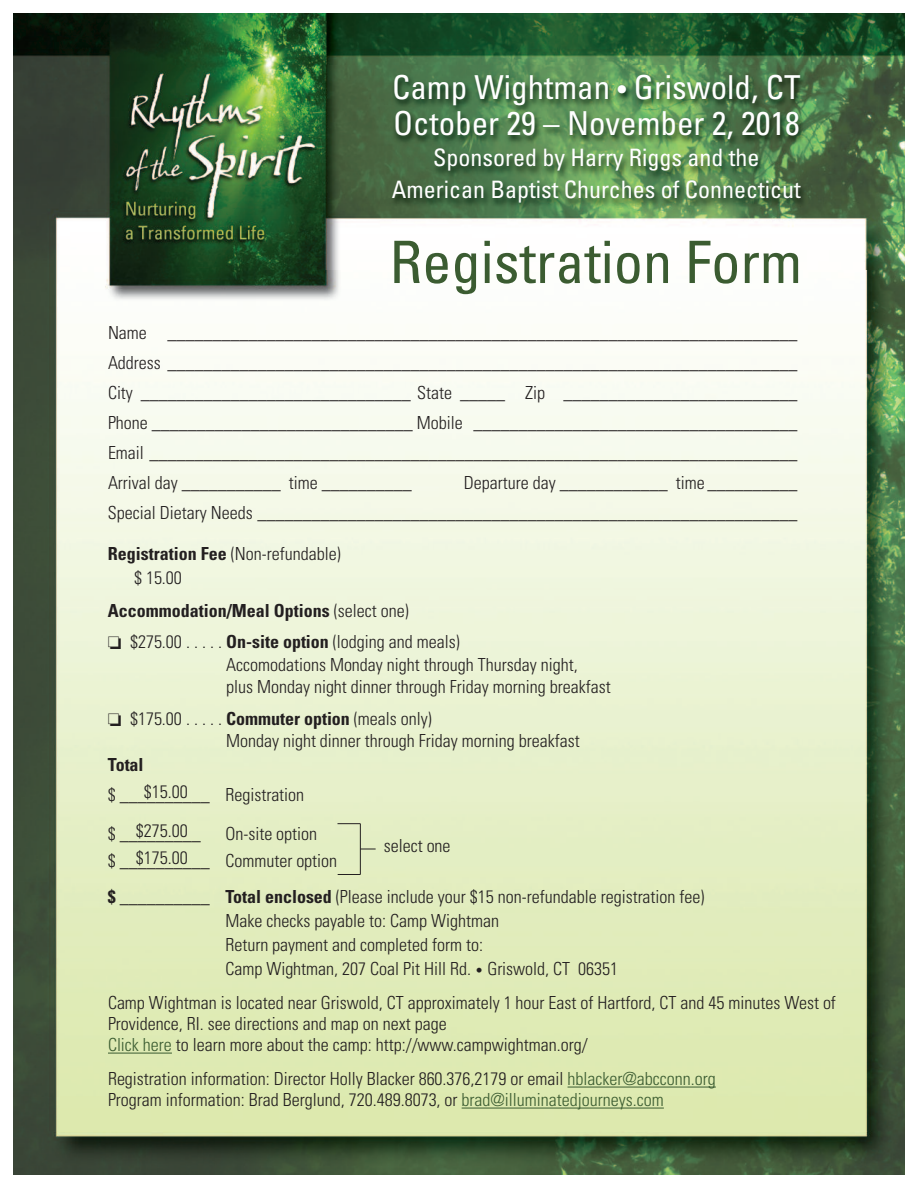
<style>
.page{position:relative;width:918px;height:1188px;background:#fff}
.page>*{position:absolute;margin:0;border:0;box-sizing:border-box;transform-origin:0 0}
.t1{font:condensed 58.5px "Univers";color:#3b5c31}
.t2{font:condensed 33px/36px "Univers";color:#fff}
.t3{font:condensed 24px/31.5px "Univers";color:#fff;text-align:center}
.t4{font:300 condensed 18px/30px "Univers";color:#231f20}
.t5{font:700 condensed 18px "Univers";color:#231f20}
.s1{font-size:27px}
.s2{font-weight:700}
.s3{font-size:13.5px}
.s4{color:#3b5c31}
</style>
<div class="page">
<img style="left:14px;top:14px;width:890px;height:1161px">
<img style="left:323px;top:65px;width:555px;height:204px">
<hr style="left:108px;top:1053px;width:64px;height:1px;background:#3b5c31">
<hr style="left:568px;top:1087px;width:148px;height:1px;background:#3b5c31">
<hr style="left:462px;top:1108px;width:202px;height:1px;background:#3b5c31">
<svg style="left:338px;top:823px;width:22px;height:1px"></svg>
<svg style="left:361px;top:849px;width:15px;height:1px"></svg>
<hr style="left:360px;top:824px;width:1px;height:50px;background:#231f20">
<svg style="left:338px;top:874px;width:22px;height:1px"></svg>
<h2 class="t2" style="left:392px;top:72px;width:410px">Camp Wightman <span class="s1">•</span> Griswold, CT<br>October 29 – November 2, 2018</h2>
<h3 class="t3" style="left:392px;top:144px;width:411px">Sponsored by Harry Riggs and the<br>American Baptist Churches of Connecticut</h3>
<h1 class="t1" style="left:390px;top:241px;width:414px">Registration Form</h1>
<p class="t4" style="left:108px;top:320px;width:691px;text-align:justify">Name ______________________________________________________________________ Address ______________________________________________________________________ City ______________________________ State _____ Zip __________________________ Phone _____________________________ Mobile ____________________________________ Email ________________________________________________________________________ Arrival day ___________ time __________</p>
<p class="t4" style="left:108px;top:470px;width:691px;text-align:right">Departure day ____________ time __________<br>Special Dietary Needs ____________________________________________________________</p>
<p class="t4" style="left:134px;top:543px;width:208px;line-height:24px;text-indent:-26px"><span class="s2">Registration Fee</span> (Non-refundable) $ 15.00</p>
<p class="t4" style="left:108px;top:596px;width:353px;line-height:31.5px"><span class="s2">Accommodation/Meal Options</span> (select one)<br>❏ $275.00 . . . . . <span class="s2">On-site option</span> (lodging and meals)</p>
<p class="t4" style="left:226px;top:655px;width:386px;line-height:22.5px">Accomodations Monday night through Thursday night,<br>plus Monday night dinner through Friday morning breakfast</p>
<p class="t4" style="left:226px;top:709px;width:355px;line-height:22.5px;text-indent:-118px">❏ $175.00 . . . . . <span class="s2">Commuter option</span> (meals only)<br>Monday night dinner through Friday morning breakfast</p>
<p class="t5" style="left:108px;top:758px;width:37px">Total</p>
<p class="t4" style="left:108px;top:777px;width:198px;line-height:39px">$ ___$_1_5_.0_0___ Registration $ _ _$_2_7_5_. 0_0_ _</p>
<p class="t4" style="left:108px;top:822px;width:231px;line-height:27px;text-indent:117px">On-site option<br>$ __$_1_7_5_.0_0___ Commuter option</p>
<p class="t4" style="left:225px;top:887px;width:481px;line-height:24px;text-indent:-117px"><span class="s2">$</span> __________ <span class="s2">Total enclosed</span> (Please include your $15 non-refundable registration fee)<br>Make checks payable to: Camp Wightman<br>Return payment and completed form to:<br>Camp Wightman, 207 Coal Pit Hill Rd. <span class="s3">•</span> Griswold, CT 06351</p>
<p class="t4" style="left:108px;top:994px;width:729px;line-height:21px">Camp Wightman is located near Griswold, CT approximately 1 hour East of Hartford, CT and 45 minutes West of<br>Providence, RI. see directions and map on next page<br><span class="s4">Click here</span> to learn more about the camp: http://www.campwightman.org/</p>
<p class="t4" style="left:108px;top:1070px;width:609px;line-height:21px">Registration information: Director Holly Blacker 860.376,2179 or email <span class="s4">hblacker@abcconn.org<br></span>Program information: Brad Berglund, 720.489.8073, or <span class="s4">brad@illuminatedjourneys.com</span></p>
<p class="t4" style="left:384px;top:832px;width:68px">select one</p>
</div>
